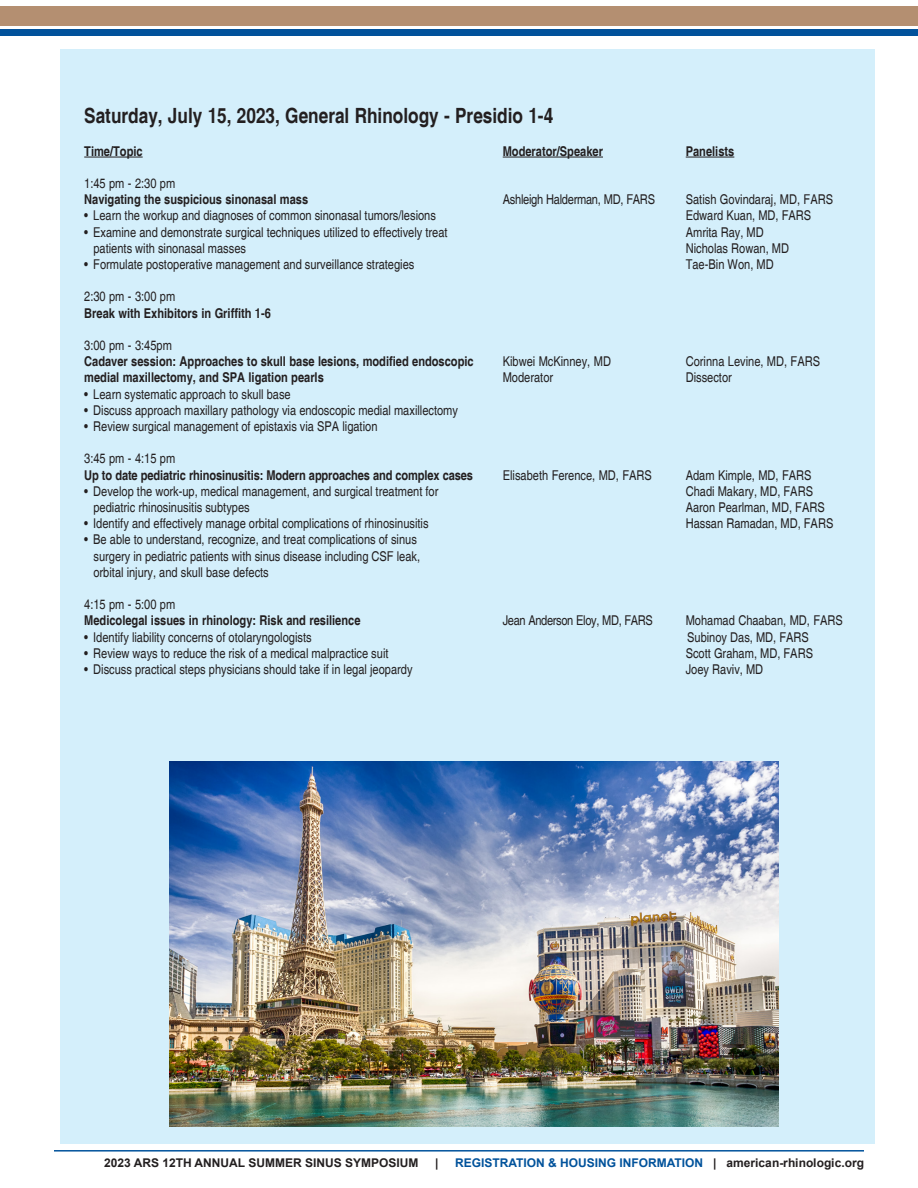
<style>
.page{position:relative;width:918px;height:1188px;background:#fff}
.page>*{position:absolute;margin:0;border:0;box-sizing:border-box;transform-origin:0 0}
.t1{font:700 condensed 21px "Helvetica";color:#231f20}
.Bulleted_para{font:condensed 13.5px "Helvetica";color:#231f20}
.t2{font:700 condensed 13.5px/16.2px "Helvetica";color:#231f20}
.Bulleted_para-2{font:condensed 13.5px "Helvetica";letter-spacing:-.02em;color:#231f20}
.Bulleted_para-3{font:condensed 13.5px "Helvetica";letter-spacing:-.025em;color:#231f20}
.t3{font:700 12px "Arial";color:#01529b}
.t4{font:700 12px "Arial";color:#231f20}
.s1{font-weight:400}
.s2{color:#231f20}
</style>
<div class="page">
<div style="left:0;top:7px;width:918px;height:19px;background:#b48f71"></div>
<div style="left:0;top:29px;width:918px;height:7px;background:#01529b"></div>
<hr style="left:54px;top:1150px;width:810px;height:2px;background:#01529b">
<div style="left:60px;top:50px;width:815px;height:1094px;background:#d4effb"></div>
<hr style="left:84px;top:157px;width:59px;height:1px;background:#231f20">
<hr style="left:503px;top:157px;width:100px;height:1px;background:#231f20">
<hr style="left:686px;top:157px;width:48px;height:1px;background:#231f20">
<img style="left:170px;top:761px;width:609px;height:365px">
<p class="t1" style="left:84px;top:103px;width:471px">Saturday, July 15, 2023, General Rhinology - Presidio 1-4</p>
<p class="t2" style="left:84px;top:143px;width:60px">Time/Topic</p>
<p class="t2" style="left:503px;top:143px;width:102px">Moderator/Speaker</p>
<p class="t2" style="left:686px;top:143px;width:50px">Panelists</p>
<p class="Bulleted_para" style="left:84px;top:175px;width:93px">1:45 pm - 2:30 pm</p>
<p class="t2" style="left:84px;top:192px;width:225px">Navigating the suspicious sinonasal mass</p>
<p class="Bulleted_para-2" style="left:503px;top:192px;width:154px">Ashleigh Halderman, MD, FARS</p>
<p class="Bulleted_para" style="left:686px;top:192px;width:149px">Satish Govindaraj, MD, FARS</p>
<p class="Bulleted_para" style="left:84px;top:208px;width:353px">• Learn the workup and diagnoses of common sinonasal tumors/lesions</p>
<p class="Bulleted_para" style="left:686px;top:208px;width:127px">Edward Kuan, MD, FARS</p>
<p class="Bulleted_para" style="left:84px;top:224px;width:365px">• Examine and demonstrate surgical techniques utilized to effectively treat</p>
<p class="Bulleted_para" style="left:686px;top:224px;width:80px">Amrita Ray, MD</p>
<p class="Bulleted_para" style="left:93px;top:240px;width:154px">patients with sinonasal masses</p>
<p class="Bulleted_para" style="left:686px;top:240px;width:105px">Nicholas Rowan, MD</p>
<p class="Bulleted_para" style="left:84px;top:256px;width:332px">• Formulate postoperative management and surveillance strategies</p>
<p class="Bulleted_para" style="left:686px;top:256px;width:89px">Tae-Bin Won, MD</p>
<p class="Bulleted_para" style="left:84px;top:289px;width:93px">2:30 pm - 3:00 pm</p>
<p class="t2" style="left:84px;top:305px;width:188px">Break with Exhibitors in Griffith 1-6</p>
<p class="Bulleted_para" style="left:84px;top:337px;width:89px">3:00 pm - 3:45pm</p>
<p class="t2" style="left:84px;top:354px;width:391px">Cadaver session: Approaches to skull base lesions, modified endoscopic</p>
<p class="Bulleted_para" style="left:503px;top:354px;width:110px">Kibwei McKinney, MD</p>
<p class="Bulleted_para" style="left:686px;top:354px;width:136px">Corinna Levine, MD, FARS</p>
<p class="t2" style="left:84px;top:370px;width:241px">medial maxillectomy, and SPA ligation pearls</p>
<p class="Bulleted_para" style="left:503px;top:370px;width:52px">Moderator</p>
<p class="Bulleted_para" style="left:686px;top:370px;width:48px">Dissector</p>
<p class="Bulleted_para" style="left:84px;top:386px;width:208px">• Learn systematic approach to skull base</p>
<p class="Bulleted_para" style="left:84px;top:402px;width:375px">• Discuss approach maxillary pathology via endoscopic medial maxillectomy</p>
<p class="Bulleted_para" style="left:84px;top:418px;width:295px">• Review surgical management of epistaxis via SPA ligation</p>
<p class="Bulleted_para" style="left:84px;top:451px;width:93px">3:45 pm - 4:15 pm</p>
<p class="t2" style="left:84px;top:467px;width:390px">Up to date pediatric rhinosinusitis: Modern approaches and complex cases</p>
<p class="Bulleted_para" style="left:503px;top:467px;width:151px">Elisabeth Ference, MD, FARS</p>
<p class="Bulleted_para" style="left:686px;top:467px;width:127px">Adam Kimple, MD, FARS</p>
<p class="Bulleted_para" style="left:84px;top:483px;width:356px">• Develop the work-up, medical management, and surgical treatment for</p>
<p class="Bulleted_para" style="left:686px;top:483px;width:129px">Chadi Makary, MD, FARS</p>
<p class="Bulleted_para" style="left:93px;top:499px;width:158px">pediatric rhinosinusitis subtypes</p>
<p class="Bulleted_para" style="left:686px;top:499px;width:141px">Aaron Pearlman, MD, FARS</p>
<p class="Bulleted_para" style="left:84px;top:516px;width:346px">• Identify and effectively manage orbital complications of rhinosinusitis</p>
<p class="Bulleted_para" style="left:686px;top:516px;width:149px">Hassan Ramadan, MD, FARS</p>
<p class="Bulleted_para" style="left:84px;top:532px;width:334px">• Be able to understand, recognize, and treat complications of sinus</p>
<p class="Bulleted_para" style="left:93px;top:548px;width:328px">surgery in pediatric patients with sinus disease including CSF leak,</p>
<p class="Bulleted_para" style="left:93px;top:564px;width:177px">orbital injury, and skull base defects</p>
<p class="t2" style="left:84px;top:597px;width:278px"><span class="s1">4:15 pm - 5:00 pm<br></span>Medicolegal issues in rhinology: Risk and resilience</p>
<p class="Bulleted_para-3" style="left:503px;top:613px;width:152px">Jean Anderson Eloy, MD, FARS</p>
<p class="Bulleted_para" style="left:686px;top:613px;width:159px">Mohamad Chaaban, MD, FARS</p>
<p class="Bulleted_para" style="left:84px;top:629px;width:229px">• Identify liability concerns of otolaryngologists</p>
<p class="Bulleted_para" style="left:687px;top:629px;width:123px">Subinoy Das, MD, FARS</p>
<p class="Bulleted_para" style="left:84px;top:645px;width:306px">• Review ways to reduce the risk of a medical malpractice suit</p>
<p class="Bulleted_para" style="left:686px;top:645px;width:129px">Scott Graham, MD, FARS</p>
<p class="Bulleted_para" style="left:84px;top:661px;width:330px">• Discuss practical steps physicians should take if in legal jeopardy</p>
<p class="Bulleted_para" style="left:686px;top:661px;width:79px">Joey Raviv, MD</p>
<p class="t4" style="left:104px;top:1154px;width:316px">2023 ARS 12TH ANNUAL SUMMER SINUS SYMPOSIUM</p>
<p class="t4" style="left:435px;top:1154px;width:5px">|</p>
<p class="t3" style="left:455px;top:1154px;width:410px">REGISTRATION &amp; HOUSING INFORMATION <span class="s2">| american-rhinologic.org</span></p>
</div>
